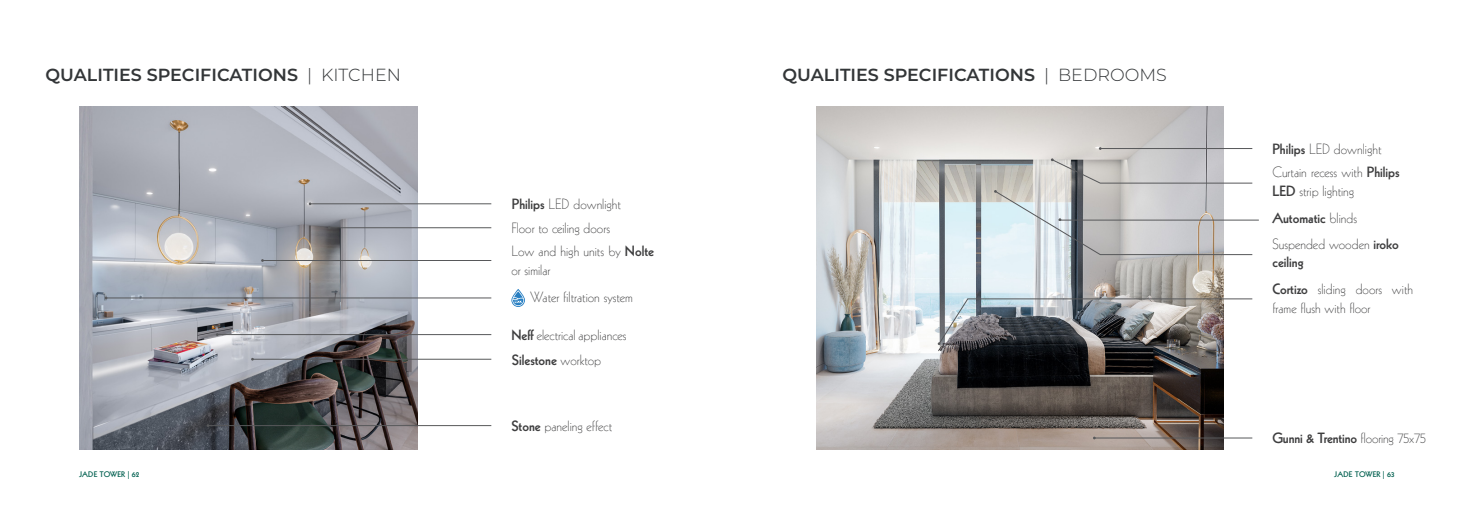
<style>
.page{position:relative;width:1474px;height:521px;background:#fff}
.page>*{position:absolute;margin:0;border:0;box-sizing:border-box;transform-origin:0 0}
.t1{font:600 17.5px "Montserrat";color:#333638}
.t2{font:300 14.44px/19.2px "Kabel LT Std";color:#3e3e3f}
.t3{font:800 14.44px "Kabel LT Std";color:#3e3e3f}
.t4{font:800 7.88px "Kabel LT Std";letter-spacing:.025em;color:#066353}
.s1{font-weight:300}
.s2{font-weight:800}
</style>
<div class="page">
<img style="left:816px;top:107px;width:407px;height:342px">
<hr style="left:1100px;top:148px;width:152px;height:1px;background:#57585a">
<svg style="left:1050px;top:158px;width:203px;height:26px;background:#c7c6c6"></svg>
<img style="left:937px;top:298px;width:316px;height:47px">
<hr style="left:1094px;top:437px;width:158px;height:1px;background:#57585a">
<img style="left:79px;top:107px;width:338px;height:342px">
<hr style="left:329px;top:227px;width:162px;height:1px;background:#57585a">
<hr style="left:252px;top:359px;width:239px;height:1px;background:#57585a">
<hr style="left:208px;top:425px;width:283px;height:1px;background:#57585a">
<hr style="left:310px;top:203px;width:181px;height:1px;background:#57585a">
<hr style="left:262px;top:260px;width:229px;height:1px;background:#57585a">
<hr style="left:217px;top:334px;width:274px;height:1px;background:#57585a">
<hr style="left:106px;top:297px;width:385px;height:1px;background:#57585a">
<hr style="left:1058px;top:220px;width:200px;height:1px;background:#57585a">
<svg style="left:994px;top:190px;width:259px;height:65px;background:#cacdce"></svg>
<svg style="left:511px;top:289px;width:14px;height:18px"></svg>
<p class="t1" style="left:46px;top:63px;width:357px">QUALITIES SPECIFICATIONS <span class="s1">| KITCHEN</span></p>
<p class="t1" style="left:782px;top:63px;width:386px">QUALITIES SPECIFICATIONS <span class="s1">| BEDROOMS</span></p>
<p class="t2" style="left:512px;top:195px;width:111px"><span class="s2">Philips</span> LED downlight</p>
<p class="t2" style="left:511px;top:219px;width:100px">Floor to ceiling doors</p>
<p class="t2" style="left:511px;top:242px;width:144px">Low and high units by <span class="s2">Nolte </span>or similar</p>
<p class="t2" style="left:530px;top:288px;width:104px">Water filtration system</p>
<p class="t2" style="left:511px;top:326px;width:117px"><span class="s2">Neff</span> electrical appliances</p>
<p class="t3" style="left:512px;top:351px;width:91px">Silestone <span class="s1">worktop</span></p>
<p class="t2" style="left:511px;top:417px;width:102px"><span class="s2">Stone</span> paneling effect</p>
<p class="t2" style="left:1272px;top:139px;width:111px"><span class="s2">Philips</span> LED downlight</p>
<p class="t2" style="left:1272px;top:162px;width:129px">Curtain recess with <span class="s2">Philips<br>LED</span> strip lighting</p>
<p class="t3" style="left:1272px;top:210px;width:86px">Automatic <span class="s1">blinds</span></p>
<p class="t2" style="left:1272px;top:236px;width:128px;line-height:17.3px">Suspended wooden <span class="s2">iroko ceiling</span></p>
<p class="t2" style="left:1272px;top:279px;width:142px"><span class="s2">Cortizo</span> sliding doors with frame flush with floor</p>
<p class="t3" style="left:1272px;top:430px;width:155px">Gunni &amp; Trentino <span class="s1">flooring 75x75</span></p>
<p class="t4" style="left:79px;top:469px;width:62px">JADE TOWER | 62</p>
<p class="t4" style="left:1334px;top:469px;width:61px">JADE TOWER | 63</p>
</div>
